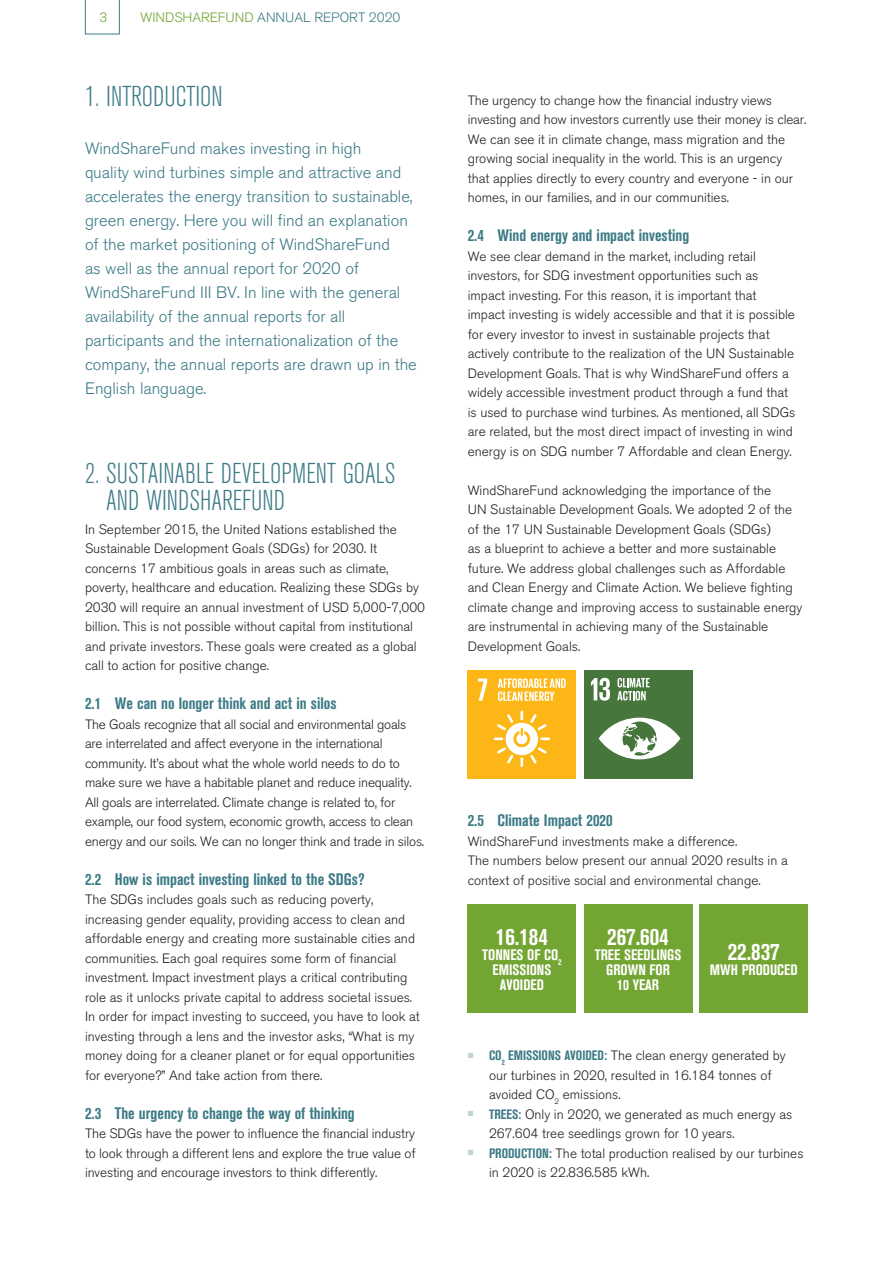
<style>
.page{position:relative;width:893px;height:1263px;background:#fff}
.page>*{position:absolute;margin:0;border:0;box-sizing:border-box;transform-origin:0 0}
.JV_KOP{font:300 condensed 28.5px/27px "Akzidenz Grotesk BE";color:#3c7b86}
.JV_pt{font:700 condensed 24px "Akzidenz Grotesk BE";color:#fff}
.GJV_INTRO{font:300 16.5px/24px "Akzidenz Grotesk BE";color:#3c7b86}
.JV_tk{font:700 condensed 16.5px "Akzidenz Grotesk BE";color:#3c7b86}
.JV_pt-2{font:700 condensed 15px/15px "Akzidenz Grotesk BE";color:#fff;text-align:center}
.JV_pt-3{font:300 13.5px/19.5px "Akzidenz Grotesk BE";color:#231f20}
.t1{font:300 13.5px "Akzidenz Grotesk BE";color:#3c7b86}
.t2{font:300 13.5px "Akzidenz Grotesk BE";color:#73a532}
.s1{color:#73a532}
.s2{font-weight:700;font-stretch:condensed;color:#3c7b86}
</style>
<div class="page">
<svg style="left:85px;top:0;width:35px;height:34px"></svg>
<div style="left:468px;top:670px;width:108px;height:108px;background:#fcb615"></div>
<svg style="left:494px;top:711px;width:56px;height:56px"></svg>
<svg style="left:478px;top:678px;width:9px;height:23px"></svg>
<svg style="left:498px;top:678px;width:68px;height:23px"></svg>
<div style="left:584px;top:670px;width:108px;height:108px;background:#46763b"></div>
<svg style="left:599px;top:718px;width:81px;height:41px"></svg>
<svg style="left:591px;top:678px;width:19px;height:23px"></svg>
<svg style="left:617px;top:678px;width:33px;height:22px"></svg>
<div style="left:468px;top:904px;width:108px;height:108px;background:#73a532"></div>
<div style="left:584px;top:904px;width:108px;height:108px;background:#73a532"></div>
<div style="left:699px;top:904px;width:109px;height:108px;background:#73a532"></div>
<p class="t2" style="left:99px;top:10px;width:9px">3</p>
<p class="t1" style="left:141px;top:10px;width:261px"><span class="s1">WINDSHAREFUND</span> ANNUAL REPORT 2020</p>
<p class="JV_KOP" style="left:85px;top:84px;width:139px">1. INTRODUCTION</p>
<p class="GJV_INTRO" style="left:85px;top:137px;width:333px">WindShareFund makes investing in high<br>quality wind turbines simple and attractive and accelerates the energy transition to sustainable, green energy. Here you will find an explanation of the market positioning of WindShareFund<br>as well as the annual report for 2020 of WindShareFund III BV. In line with the general availability of the annual reports for all participants and the internationalization of the company, the annual reports are drawn up in the English language.</p>
<p class="JV_KOP" style="left:106px;top:460px;width:291px;text-indent:-21px">2. SUSTAINABLE DEVELOPMENT GOALS<br>AND WINDSHAREFUND</p>
<p class="JV_pt-3" style="left:85px;top:519px;width:342px">In September 2015, the United Nations established the Sustainable Development Goals (SDGs) for 2030. It concerns 17 ambitious goals in areas such as climate, poverty, healthcare and education. Realizing these SDGs by 2030 will require an annual investment of USD 5,000-7,000 billion. This is not possible without capital from institutional and private investors. These goals were created as a global call to action for positive change.</p>
<p class="JV_tk" style="left:85px;top:694px;width:253px">2.1 We can no longer think and act in silos</p>
<p class="JV_pt-3" style="left:85px;top:714px;width:341px">The Goals recognize that all social and environmental goals are interrelated and affect everyone in the international community. It’s about what the whole world needs to do to make sure we have a habitable planet and reduce inequality.<br>All goals are interrelated. Climate change is related to, for example, our food system, economic growth, access to clean energy and our soils. We can no longer think and trade in silos.</p>
<p class="JV_tk" style="left:85px;top:869px;width:281px">2.2 How is impact investing linked to the SDGs?</p>
<p class="JV_pt-3" style="left:85px;top:890px;width:336px">The SDGs includes goals such as reducing poverty, increasing gender equality, providing access to clean and affordable energy and creating more sustainable cities and communities. Each goal requires some form of financial investment. Impact investment plays a critical contributing role as it unlocks private capital to address societal issues.<br>In order for impact investing to succeed, you have to look at investing through a lens and the investor asks, “What is my money doing for a cleaner planet or for equal opportunities for everyone?” And take action from there.</p>
<p class="JV_tk" style="left:85px;top:1103px;width:271px">2.3 The urgency to change the way of thinking</p>
<p class="JV_pt-3" style="left:85px;top:1124px;width:332px;text-align:justify">The SDGs have the power to influence the financial industry to look through a different lens and explore the true value of investing and encourage investors to think differently.</p>
<p class="JV_pt-3" style="left:468px;top:90px;width:340px">The urgency to change how the financial industry views investing and how investors currently use their money is clear.</p>
<p class="JV_pt-3" style="left:468px;top:129px;width:327px">We can see it in climate change, mass migration and the growing social inequality in the world. This is an urgency that applies directly to every country and everyone - in our homes, in our families, and in our communities.</p>
<p class="JV_tk" style="left:468px;top:226px;width:223px">2.4 Wind energy and impact investing</p>
<p class="JV_pt-3" style="left:468px;top:246px;width:329px">We see clear demand in the market, including retail investors, for SDG investment opportunities such as impact investing. For this reason, it is important that impact investing is widely accessible and that it is possible for every investor to invest in sustainable projects that actively contribute to the realization of the UN Sustainable Development Goals. That is why WindShareFund offers a widely accessible investment product through a fund that is used to purchase wind turbines. As mentioned, all SDGs are related, but the most direct impact of investing in wind energy is on SDG number 7 Affordable and clean Energy.</p>
<p class="JV_pt-3" style="left:468px;top:480px;width:336px">WindShareFund acknowledging the importance of the<br>UN Sustainable Development Goals. We adopted 2 of the of the 17 UN Sustainable Development Goals (SDGs)<br>as a blueprint to achieve a better and more sustainable future. We address global challenges such as Affordable and Clean Energy and Climate Action. We believe fighting climate change and improving access to sustainable energy are instrumental in achieving many of the Sustainable Development Goals.</p>
<p class="JV_tk" style="left:468px;top:811px;width:146px">2.5 Climate Impact 2020</p>
<p class="JV_pt-3" style="left:468px;top:831px;width:322px">WindShareFund investments make a difference.<br>The numbers below present our annual 2020 results in a context of positive social and environmental change.</p>
<p class="JV_pt" style="left:496px;top:923px;width:54px">16.184</p>
<p class="JV_pt-2" style="left:482px;top:947px;width:81px">TONNES OF CO<sub>2<br></sub>EMISSIONS<br>AVOIDED</p>
<p class="JV_pt" style="left:607px;top:923px;width:63px">267.604</p>
<p class="JV_pt-2" style="left:595px;top:947px;width:88px">TREE SEEDLINGS<br>GROWN FOR<br>10 YEAR</p>
<p class="JV_pt" style="left:728px;top:938px;width:54px">22.837</p>
<p class="JV_pt-2" style="left:710px;top:962px;width:89px">MWH PRODUCED</p>
<p class="JV_pt-3" style="left:489px;top:1046px;width:298px;text-indent:-21px"><sup>■</sup> <span class="s2">CO</span><sub>2</sub> <span class="s2">EMISSIONS AVOIDED:</span> The clean energy generated by our turbines in 2020, resulted in 16.184 tonnes of avoided CO<sub>2</sub> emissions.</p>
<p class="JV_pt-3" style="left:489px;top:1104px;width:305px;text-indent:-21px"><sup>■</sup> <span class="s2">TREES:</span> Only in 2020, we generated as much energy as<br>267.604 tree seedlings grown for 10 years.</p>
<p class="JV_pt-3" style="left:489px;top:1143px;width:316px;text-indent:-21px"><sup>■</sup> <span class="s2">PRODUCTION:</span> The total production realised by our turbines in 2020 is 22.836.585 kWh.</p>
</div>
